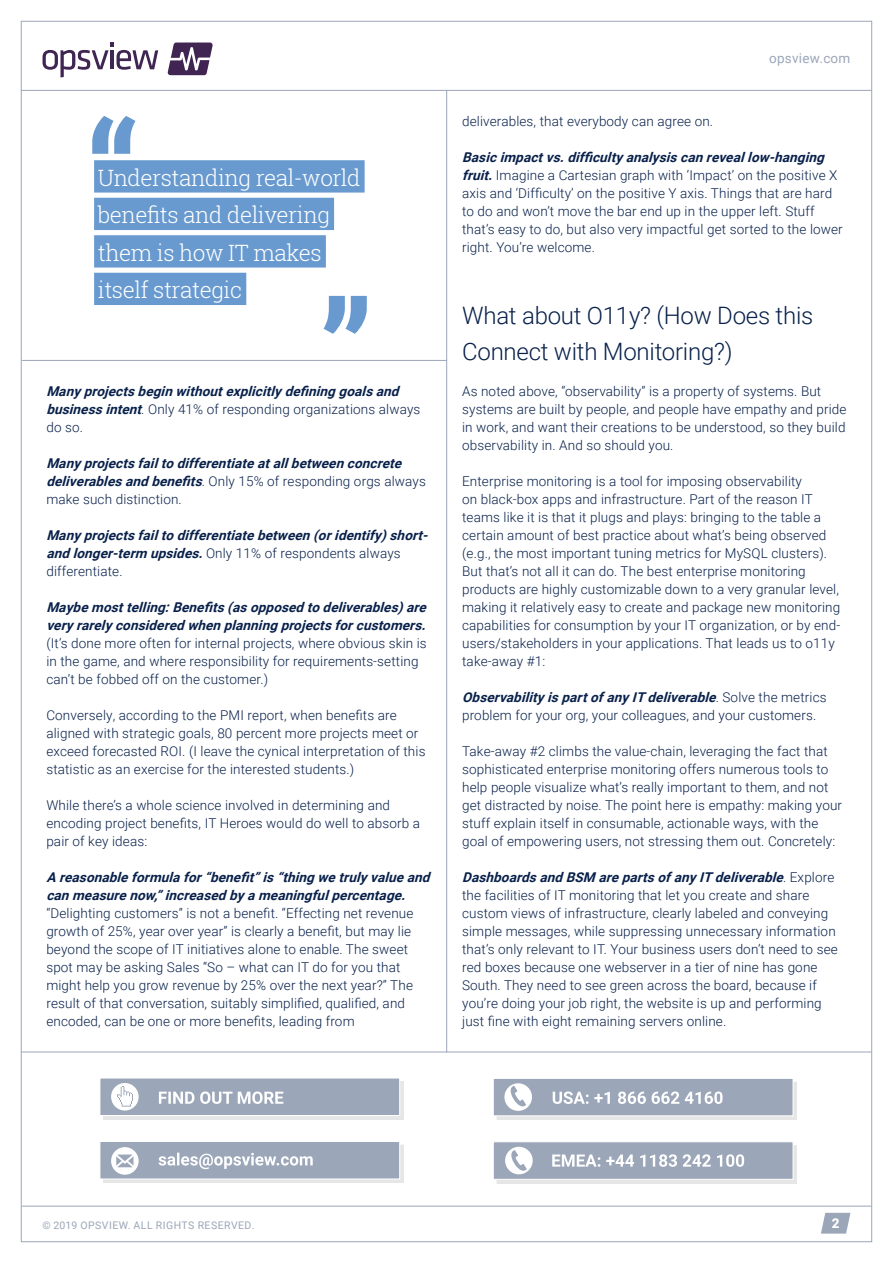
<style>
.page{position:relative;width:893px;height:1263px;background:#fff}
.page>*{position:absolute;margin:0;border:0;box-sizing:border-box;transform-origin:0 0}
.t1{font:300 24px/36px "Roboto";letter-spacing:-.01em;color:#08204a}
.t2{font:300 22.5px/37.5px "Roboto Slab";letter-spacing:-.02em;color:#fff}
.t3{font:300 13.5px/18px "Roboto";letter-spacing:.01em;color:#08204a}
.t4{font:italic 700 13.5px/18px "Roboto";letter-spacing:.01em;color:#08204a}
.t5{font:13.5px "Roboto";letter-spacing:.02em;color:#9ba6b8}
.t6{font:900 13.5px "Roboto";color:#fff}
.t7{font:10.5px "Roboto";letter-spacing:.045em;color:#9ba6b8}
.s1{font-weight:300;font-style:normal}
.s2{font-weight:700;font-style:italic}
</style>
<div class="page">
<svg style="left:43px;top:43px;width:115px;height:34px"></svg>
<svg style="left:168px;top:43px;width:45px;height:32px"></svg>
<hr style="left:22px;top:1206px;width:850px;height:1px;background:#9ba6b8">
<svg style="left:821px;top:1213px;width:29px;height:20px"></svg>
<hr style="left:446px;top:90px;width:1px;height:962px;background:#9ba6b8">
<hr style="left:21px;top:90px;width:851px;height:1px;background:#9ba6b8">
<div style="left:103px;top:1081px;width:301px;height:38px;background:#e6e6e6"></div>
<div style="left:100px;top:1078px;width:300px;height:38px;background:#9ba6b8;border:1px solid #fff"></div>
<div style="left:111px;top:1083px;width:28px;height:27px;background:#fff;border-radius:50%"></div>
<svg style="left:117px;top:1086px;width:16px;height:20px"></svg>
<svg style="left:159px;top:1091px;width:124px;height:13px"></svg>
<div style="left:103px;top:1145px;width:301px;height:38px;background:#e6e6e6"></div>
<div style="left:100px;top:1141px;width:300px;height:38px;background:#9ba6b8;border:1px solid #fff"></div>
<div style="left:111px;top:1147px;width:28px;height:28px;background:#fff;border-radius:50%"></div>
<svg style="left:116px;top:1154px;width:17px;height:13px"></svg>
<svg style="left:159px;top:1153px;width:154px;height:16px"></svg>
<div style="left:496px;top:1081px;width:301px;height:39px;background:#e6e6e6"></div>
<div style="left:493px;top:1078px;width:300px;height:38px;background:#9ba6b8;border:1px solid #fff"></div>
<div style="left:504px;top:1083px;width:28px;height:28px;background:#fff;border-radius:50%"></div>
<svg style="left:553px;top:1091px;width:169px;height:13px"></svg>
<svg style="left:509px;top:1086px;width:17px;height:21px"></svg>
<div style="left:496px;top:1145px;width:301px;height:38px;background:#000;opacity:.1"></div>
<div style="left:493px;top:1141px;width:300px;height:38px;background:#9ba6b8;border:1px solid #fff"></div>
<div style="left:505px;top:1147px;width:28px;height:27px;background:#fff;border-radius:50%"></div>
<svg style="left:511px;top:1150px;width:16px;height:21px"></svg>
<svg style="left:552px;top:1154px;width:192px;height:13px"></svg>
<hr style="left:21px;top:1051px;width:851px;height:1px;background:#9ba6b8">
<hr style="left:22px;top:360px;width:425px;height:1px;background:#9ba6b8">
<div style="left:94px;top:160px;width:271px;height:33px;background:#689ad0"></div>
<div style="left:94px;top:198px;width:240px;height:32px;background:#689ad0"></div>
<div style="left:94px;top:235px;width:232px;height:33px;background:#689ad0"></div>
<div style="left:94px;top:273px;width:152px;height:32px;background:#689ad0"></div>
<svg style="left:92px;top:116px;width:43px;height:38px"></svg>
<svg style="left:324px;top:296px;width:43px;height:38px"></svg>
<h2 class="t2" style="left:98px;top:158px;width:264px">Understanding real-world benefits and delivering them is how IT makes itself strategic</h2>
<p class="t4" style="left:46px;top:382px;width:376px">Manyprojectsbeginwithoutexplicitlydefininggoalsand businessintent<span class="s1">. Only 41% of responding organizations always do so.</span></p>
<p class="t4" style="left:46px;top:454px;width:381px">Manyprojectsfailtodifferentiateatallbetweenconcrete deliverablesandbenefits<span class="s1">. Only 15% of responding orgs always make such distinction.</span></p>
<p class="t4" style="left:46px;top:526px;width:387px">Manyprojectsfailtodifferentiatebetween(oridentify)short&shy;andlonger-term upsides.<span class="s1">Only 11% of respondents always differentiate.</span></p>
<p class="t4" style="left:46px;top:598px;width:386px">Maybemosttelling:Benefits(asopposedtodeliverables)are veryrarelyconsideredwhenplanningprojectsforcustomers.</p>
<p class="t3" style="left:46px;top:634px;width:382px">(It’s done more often for internal projects, where obvious skin is in the game, and where responsibility for requirements-setting can’t be fobbed off on the customer.)</p>
<p class="t3" style="left:46px;top:706px;width:381px">Conversely, according to the PMI report, when benefits are aligned with strategic goals, 80 percent more projects meet or exceed forecasted ROI. (I leave the cynical interpretation of this statistic as an exercise for the interested students.)</p>
<p class="t3" style="left:46px;top:796px;width:375px">While there’s a whole science involved in determining and encoding project benefits, IT Heroes would do well to absorb a pair of key ideas:</p>
<p class="t4" style="left:46px;top:868px;width:389px">A reasonableformulafor“benefit”is“thingwetrulyvalueand canmeasurenow,”increasedbyameaningfulpercentage.</p>
<p class="t3" style="left:46px;top:904px;width:369px">“Delighting customers” is not a benefit. “Effecting net revenue growth of 25%, year over year” is clearly a benefit, but may lie beyond the scope of IT initiatives alone to enable. The sweet spot may be asking Sales “So – what can IT do for you that might help you grow revenue by 25% over the next year?” The result of that conversation, suitably simplified, qualified, and encoded, can be one or more benefits, leading from</p>
<p class="t5" style="left:769px;top:49px;width:83px">opsview.com</p>
<p class="t3" style="left:462px;top:112px;width:252px">deliverables, that everybody can agree on.</p>
<p class="t3" style="left:462px;top:148px;width:382px"><span class="s2">Basicimpactvs.difficultyanalysiscanreveallow-hanging fruit.</span>Imagine a Cartesian graph with ‘Impact’ on the positive X axis and ‘Difficulty’ on the positive Y axis. Things that are hard to do and won’t move the bar end up in the upper left. Stuff that’s easy to do, but also very impactful get sorted to the lower right. You’re welcome.</p>
<h1 class="t1" style="left:462px;top:297px;width:353px">What about O11y? (How Does this<br>Connect with Monitoring?)</h1>
<p class="t3" style="left:462px;top:382px;width:386px">As noted above, “observability” is a property of systems. But systems are built by people, and people have empathy and pride in work, and want their creations to be understood, so they build observability in. And so should you.</p>
<p class="t3" style="left:462px;top:472px;width:380px">Enterprise monitoring is a tool for imposing observability<br>on black-box apps and infrastructure. Part of the reason IT teams like it is that it plugs and plays: bringing to the table a certain amount of best practice about what’s being observed (e.g., the most important tuning metrics for MySQL clusters).<br>But that’s not all it can do. The best enterprise monitoring products are highly customizable down to a very granular level, making it relatively easy to create and package new monitoring capabilities for consumption by your IT organization, or by end&shy;users/stakeholders in your applications. That leads us to o11y take-away #1:</p>
<p class="t3" style="left:462px;top:688px;width:366px"><span class="s2">ObservabilityispartofanyITdeliverable</span>. S o l v e t h e m e t r i c s problem for your org, your colleagues, and your customers.</p>
<p class="t3" style="left:462px;top:742px;width:381px">Take-away #2 climbs the value-chain, leveraging the fact that sophisticated enterprise monitoring offers numerous tools to help people visualize what’s really important to them, and not get distracted by noise. The point here is empathy: making your stuff explain itself in consumable, actionable ways, with the goal of empowering users, not stressing them out. Concretely:</p>
<p class="t3" style="left:462px;top:868px;width:377px"><span class="s2">DashboardsandBSM arepartsofanyITdeliverable</span>. E x p l o r e the facilities of IT monitoring that let you create and share custom views of infrastructure, clearly labeled and conveying simple messages, while suppressing unnecessary information that’s only relevant to IT. Your business users don’t need to see red boxes because one webserver in a tier of nine has gone South. They need to see green across the board, because if you’re doing your job right, the website is up and performing just fine with eight remaining servers online.</p>
<p class="t7" style="left:43px;top:1218px;width:214px">© 2019 OPSVIEW. ALL RIGHTS RESERVED.</p>
<p class="t6" style="left:832px;top:1213px;width:9px">2</p>
</div>
